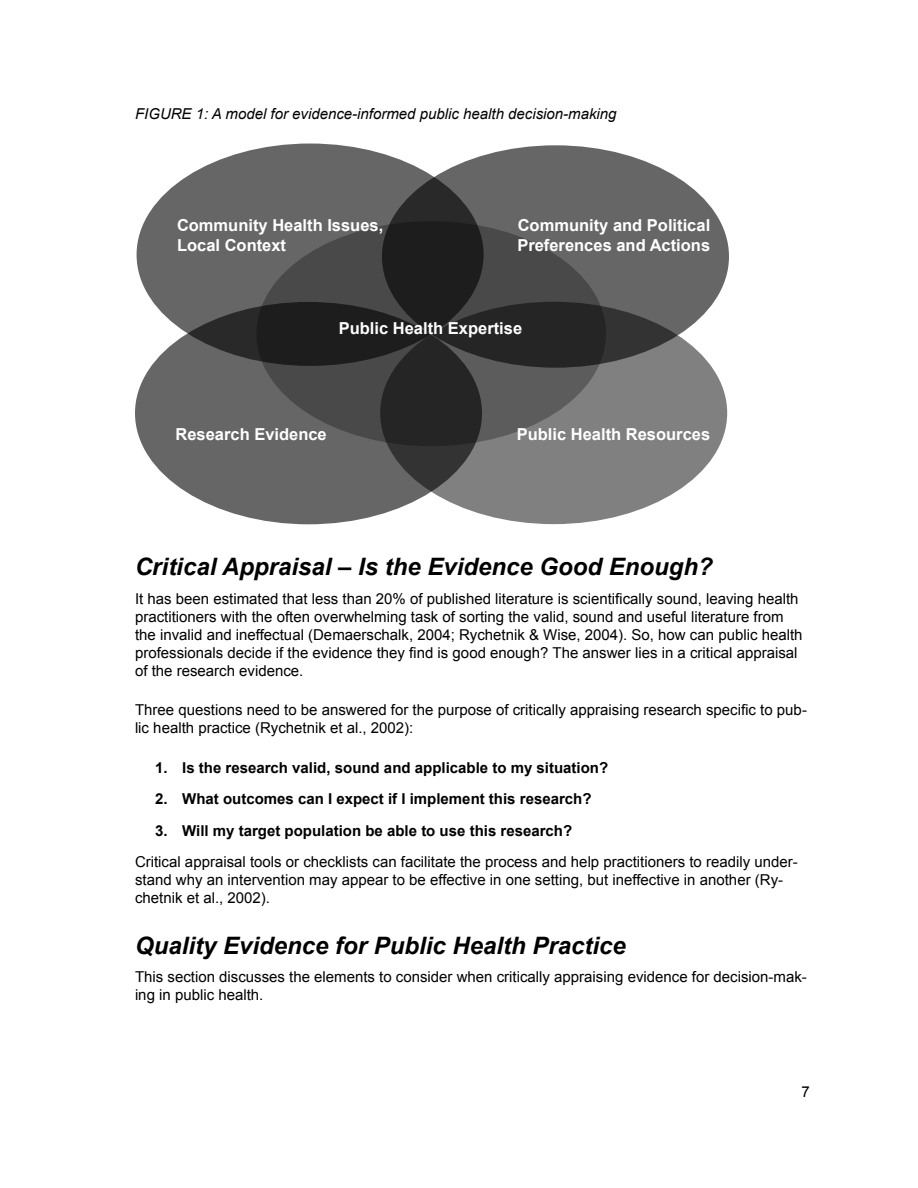
<style>
.page{position:relative;width:918px;height:1188px;background:#fff}
.page>*{position:absolute;margin:0;border:0;box-sizing:border-box;transform-origin:0 0}
.t1{font:italic 700 24px "Arial";color:#000}
.t2{font:700 16.5px/19.8px "Arial";color:#fff}
.t3{font:15px/18px "Arial";color:#000}
.t4{font:700 15px "Arial";color:#000}
.t5{font:italic 15px "Arial";color:#000}
</style>
<div class="page">
<div style="left:135px;top:302px;width:347px;height:222px;background:#666;border-radius:50%"></div>
<div style="left:382px;top:145px;width:347px;height:223px;background:#666;border-radius:50%"></div>
<svg style="left:380px;top:302px;width:347px;height:222px;background:#757575"></svg>
<svg style="left:137px;top:144px;width:347px;height:222px;background:#5e5e5e"></svg>
<svg style="left:258px;top:222px;width:347px;height:223px;background:#343434"></svg>
<p class="t5" style="left:135px;top:104px;width:483px">FIGURE 1: A model for evidence-informed public health decision-making</p>
<p class="t2" style="left:177px;top:216px;width:208px">Community Health Issues,<br>Local Context</p>
<p class="t2" style="left:517px;top:216px;width:194px">Community and Political<br>Preferences and Actions</p>
<p class="t2" style="left:339px;top:319px;width:185px">Public Health Expertise</p>
<p class="t2" style="left:175px;top:424px;width:153px">Research Evidence</p>
<p class="t2" style="left:517px;top:424px;width:195px">Public Health Resources</p>
<h1 class="t1" style="left:135px;top:551px;width:579px">Critical Appraisal – Is the Evidence Good Enough?</h1>
<p class="t3" style="left:135px;top:589px;width:669px">It has been estimated that less than 20% of published literature is scientifically sound, leaving health practitioners with the often overwhelming task of sorting the valid, sound and useful literature from the invalid and ineffectual (Demaerschalk, 2004; Rychetnik &amp; Wise, 2004). So, how can public health professionals decide if the evidence they find is good enough? The answer lies in a critical appraisal of the research evidence.</p>
<p class="t3" style="left:135px;top:701px;width:674px">Three questions need to be answered for the purpose of critically appraising research specific to pub&shy;lic health practice (Rychetnik et al., 2002):</p>
<p class="t4" style="left:155px;top:758px;width:454px">1. Is the research valid, sound and applicable to my situation?</p>
<p class="t4" style="left:155px;top:789px;width:438px">2. What outcomes can I expect if I implement this research?</p>
<p class="t4" style="left:155px;top:821px;width:418px">3. Will my target population be able to use this research?</p>
<p class="t3" style="left:135px;top:853px;width:664px">Critical appraisal tools or checklists can facilitate the process and help practitioners to readily under&shy;stand why an intervention may appear to be effective in one setting, but ineffective in another (Ry&shy;chetnik et al., 2002).</p>
<h1 class="t1" style="left:135px;top:930px;width:492px">Quality Evidence for Public Health Practice</h1>
<p class="t3" style="left:135px;top:968px;width:673px">This section discusses the elements to consider when critically appraising evidence for decision-mak&shy;ing in public health.</p>
<p class="t3" style="left:802px;top:1083px;width:10px">7</p>
</div>
